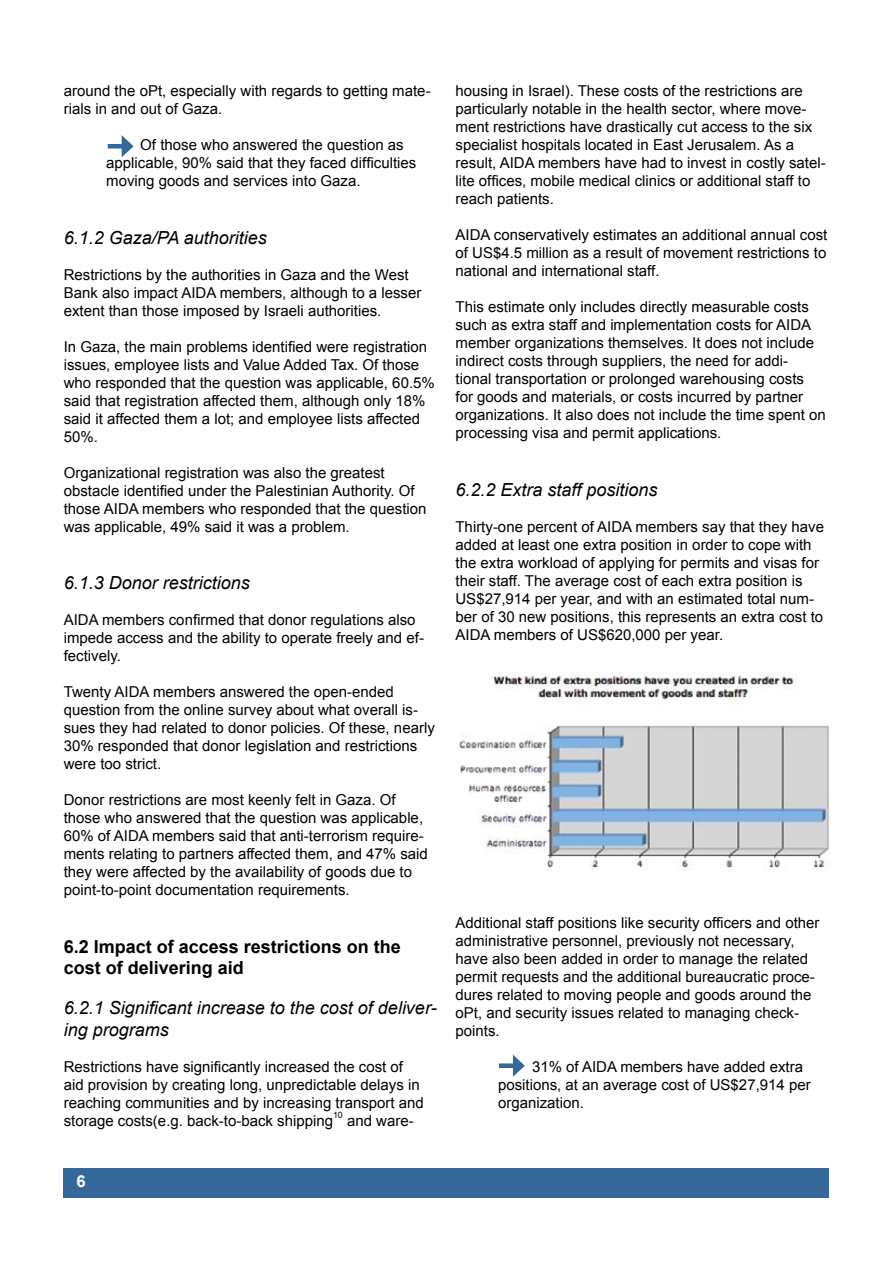
<style>
.page{position:relative;width:893px;height:1263px;background:#fff}
.page>*{position:absolute;margin:0;border:0;box-sizing:border-box;transform-origin:0 0}
.t1{font:italic 18px/21.6px "Arial";color:#000}
.t2{font:700 18px/21.6px "Arial";color:#000}
.t3{font:700 16.5px "Arial";color:#fff}
.t4{font:15px/18px "Arial";color:#000}
.t5{font:8.7px "Arial";color:#000}
</style>
<div class="page">
<div style="left:64px;top:1168px;width:765px;height:30px;background:#35689a"></div>
<hr style="left:108px;top:144px;width:18px;height:4px;background:#35689a">
<svg style="left:122px;top:135px;width:12px;height:22px"></svg>
<div style="left:499px;top:1063px;width:18px;height:5px;background:#35689a"></div>
<svg style="left:513px;top:1055px;width:12px;height:22px"></svg>
<img style="left:459px;top:673px;width:371px;height:197px">
<p class="t4" style="left:64px;top:82px;width:368px">around the oPt, especially with regards to getting mate&shy;rials in and out of Gaza.</p>
<p class="t4" style="left:106px;top:136px;width:312px;text-indent:34px">Of those who answered the question as applicable, 90% said that they faced difficulties moving goods and services into Gaza.</p>
<p class="t1" style="left:64px;top:227px;width:205px">6.1.2 Gaza/PA authorities</p>
<p class="t4" style="left:64px;top:265px;width:359px">Restrictions by the authorities in Gaza and the West<br>Bank also impact AIDA members, although to a lesser extent than those imposed by Israeli authorities.</p>
<p class="t4" style="left:64px;top:337px;width:373px">In Gaza, the main problems identified were registration issues, employee lists and Value Added Tax. Of those who responded that the question was applicable, 60.5% said that registration affected them, although only 18% said it affected them a lot; and employee lists affected 50%.</p>
<p class="t4" style="left:64px;top:463px;width:364px">Organizational registration was also the greatest obstacle identified under the Palestinian Authority. Of those AIDA members who responded that the question was applicable, 49% said it was a problem.</p>
<p class="t1" style="left:64px;top:572px;width:188px">6.1.3 Donor restrictions</p>
<p class="t4" style="left:64px;top:611px;width:362px">AIDA members confirmed that donor regulations also impede access and the ability to operate freely and ef&shy;fectively.</p>
<p class="t4" style="left:64px;top:683px;width:373px">Twenty AIDA members answered the open-ended question from the online survey about what overall is&shy;sues they had related to donor policies. Of these, nearly 30% responded that donor legislation and restrictions were too strict.</p>
<p class="t4" style="left:64px;top:791px;width:366px">Donor restrictions are most keenly felt in Gaza. Of those who answered that the question was applicable, 60% of AIDA members said that anti-terrorism require&shy;ments relating to partners affected them, and 47% said they were affected by the availability of goods due to point-to-point documentation requirements.</p>
<p class="t2" style="left:64px;top:936px;width:339px">6.2 Impact of access restrictions on the cost of delivering aid</p>
<p class="t1" style="left:64px;top:997px;width:374px">6.2.1 Significant increase to the cost of deliver&shy;ing programs</p>
<p class="t4" style="left:64px;top:1057px;width:362px">Restrictions have significantly increased the cost of aid provision by creating long, unpredictable delays in reaching communities and by increasing transport and storage costs(e.g. back-to-back shipping</p>
<p class="t5" style="left:333px;top:1109px;width:11px">10</p>
<p class="t4" style="left:347px;top:1111px;width:68px">and ware-</p>
<p class="t3" style="left:77px;top:1170px;width:11px">6</p>
<p class="t4" style="left:455px;top:82px;width:372px">housing in Israel). These costs of the restrictions are particularly notable in the health sector, where move&shy;ment restrictions have drastically cut access to the six specialist hospitals located in East Jerusalem. As a result, AIDA members have had to invest in costly satel&shy;lite offices, mobile medical clinics or additional staff to reach patients.</p>
<p class="t4" style="left:455px;top:226px;width:373px;text-align:justify">AIDA conservatively estimates an additional annual cost of US$4.5 million as a result of movement restrictions to national and international staff.</p>
<p class="t4" style="left:455px;top:298px;width:372px">This estimate only includes directly measurable costs such as extra staff and implementation costs for AIDA member organizations themselves. It does not include indirect costs through suppliers, the need for addi&shy;tional transportation or prolonged warehousing costs<br>for goods and materials, or costs incurred by partner organizations. It also does not include the time spent on processing visa and permit applications.</p>
<p class="t1" style="left:455px;top:479px;width:204px">6.2.2 Extra staff positions</p>
<p class="t4" style="left:455px;top:517px;width:370px">Thirty-one percent of AIDA members say that they have added at least one extra position in order to cope with the extra workload of applying for permits and visas for their staff. The average cost of each extra position is US$27,914 per year, and with an estimated total num&shy;ber of 30 new positions, this represents an extra cost to AIDA members of US$620,000 per year.</p>
<p class="t4" style="left:455px;top:913px;width:366px">Additional staff positions like security officers and other administrative personnel, previously not necessary, have also been added in order to manage the related permit requests and the additional bureaucratic proce&shy;dures related to moving people and goods around the oPt, and security issues related to managing check&shy;points.</p>
<p class="t4" style="left:498px;top:1057px;width:314px;text-indent:34px">31% of AIDA members have added extra positions, at an average cost of US$27,914 per organization.</p>
</div>
